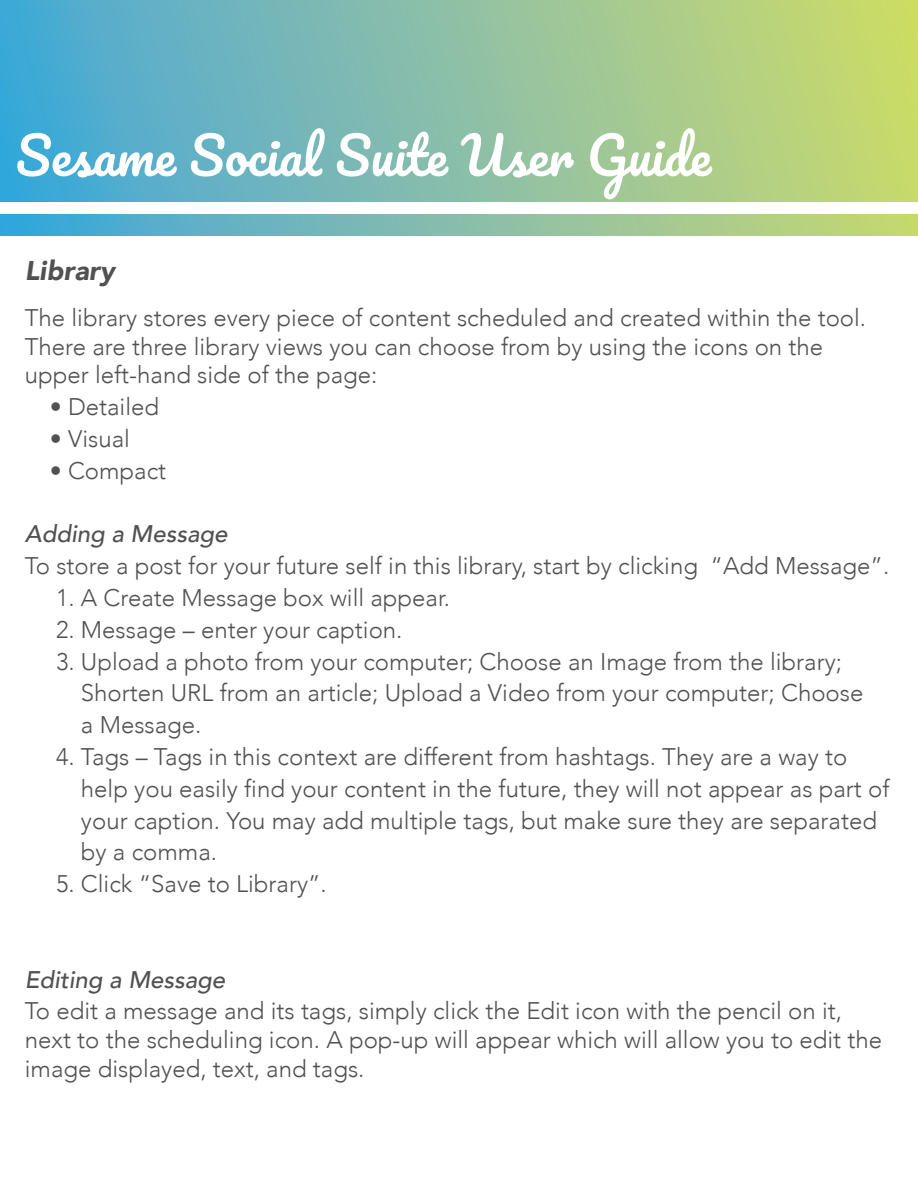
<style>
.page{position:relative;width:918px;height:1188px;background:#fff}
.page>*{position:absolute;margin:0;border:0;box-sizing:border-box;transform-origin:0 0}
.t1{font:51px "Pacifico";color:#fff}
.t2{font:italic 900 27px "Avenir";color:#515151}
.t3{font:300 24px/31.8px "Avenir";color:#515151}
.t4{font:italic 500 24px "Avenir";color:#515151}
</style>
<div class="page">
<svg style="left:0;top:0;width:918px;height:236px;background:#85bea7"></svg>
<div style="left:0;top:202px;width:918px;height:12px;background:#fff"></div>
<h1 class="t1" style="left:16px;top:129px;width:696px">Sesame Social Suite User Guide</h1>
<p class="t2" style="left:25px;top:248px;width:92px">Library</p>
<p class="t3" style="left:25px;top:303px;width:843px;line-height:28.8px">The library stores every piece of content scheduled and created within the tool.<br>There are three library views you can choose from by using the icons on the upper left-hand side of the page:</p>
<p class="t3" style="left:50px;top:391px;width:111px">• Detailed</p>
<p class="t3" style="left:50px;top:423px;width:82px">• Visual</p>
<p class="t3" style="left:50px;top:455px;width:118px">• Compact</p>
<p class="t4" style="left:25px;top:520px;width:204px">Adding a Message</p>
<p class="t3" style="left:25px;top:550px;width:866px">To store a post for your future self in this library, start by clicking “Add Message”.</p>
<p class="t3" style="left:56px;top:582px;width:396px">1. A Create Message box will appear.</p>
<p class="t3" style="left:56px;top:614px;width:348px">2. Message – enter your caption.</p>
<p class="t3" style="left:81px;top:645px;width:784px;text-indent:-25px">3. Upload a photo from your computer; Choose an Image from the library;<br>Shorten URL from an article; Upload a Video from your computer; Choose a Message.</p>
<p class="t3" style="left:81px;top:741px;width:810px;text-indent:-25px">4. Tags – Tags in this context are different from hashtags. They are a way to help you easily find your content in the future, they will not appear as part of your caption. You may add multiple tags, but make sure they are separated by a comma.</p>
<p class="t3" style="left:56px;top:868px;width:272px">5. Click “Save to Library”.</p>
<p class="t4" style="left:25px;top:965px;width:202px">Editing a Message</p>
<p class="t3" style="left:25px;top:997px;width:859px;line-height:28.8px">To edit a message and its tags, simply click the Edit icon with the pencil on it, next to the scheduling icon. A pop-up will appear which will allow you to edit the image displayed, text, and tags.</p>
</div>
